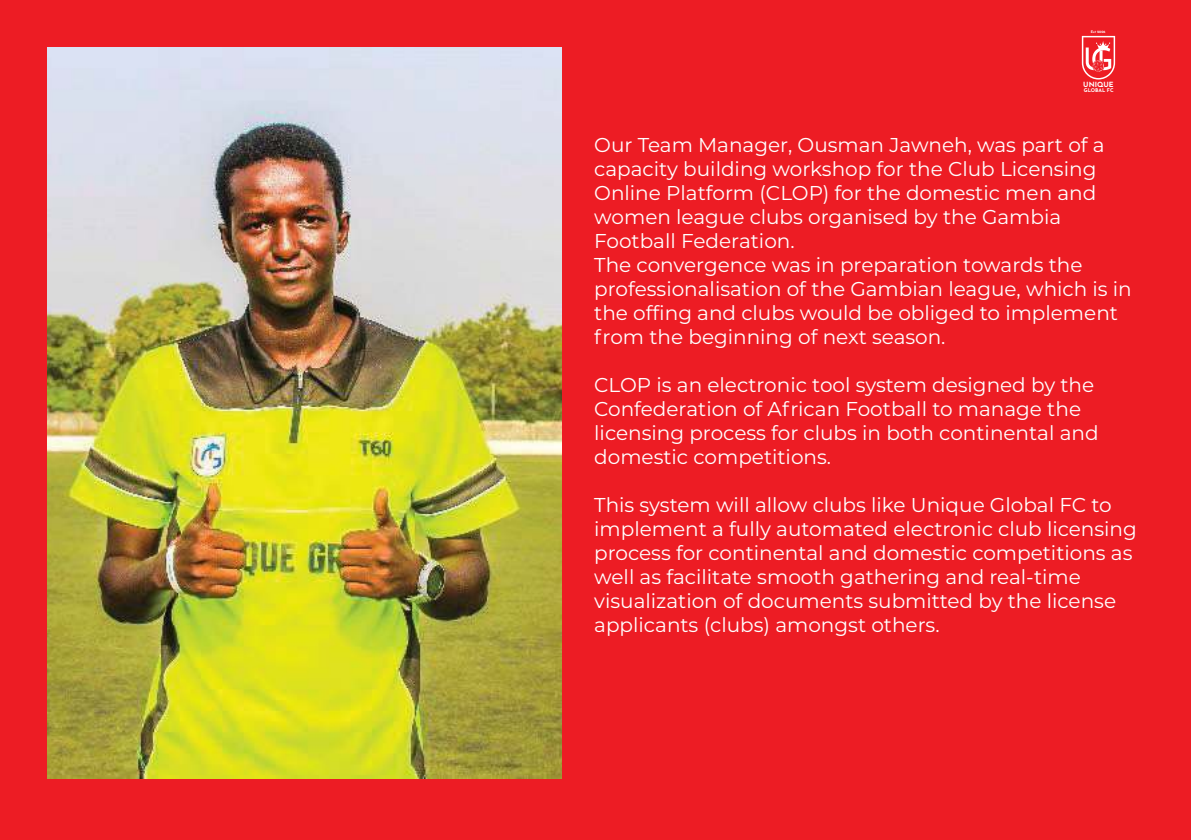
<style>
.page{position:relative;width:1191px;height:840px;background:#fff}
.page>*{position:absolute;margin:0;border:0;box-sizing:border-box;transform-origin:0 0}
.t1{font:20px/24px "Montserrat";color:#fff}
.t2{font:700 7.2px "Josefin Sans";color:#fff}
.t3{font:700 5.2px "Josefin Sans";color:#fff}
.t4{font:700 3.4px "Josefin Sans";color:#fff}
</style>
<div class="page">
<div style="left:0;top:0;width:1191px;height:839px;background:#ed1c24"></div>
<img style="left:47px;top:48px;width:514px;height:730px">
<svg style="left:1081px;top:36px;width:34px;height:43px"></svg>
<p class="t4" style="left:1091px;top:30px;width:16px">Est 2006</p>
<p class="t2" style="left:1083px;top:80px;width:32px">UNIQUE</p>
<p class="t3" style="left:1083px;top:87px;width:31px">GLOBAL FC</p>
<p class="t1" style="left:594px;top:132px;width:539px">Our Team Manager, Ousman Jawneh, was part of a capacity building workshop for the Club Licensing Online Platform (CLOP) for the domestic men and women league clubs organised by the Gambia Football Federation.<br>The convergence was in preparation towards the professionalisation of the Gambian league, which is in the offing and clubs would be obliged to implement from the beginning of next season.</p>
<p class="t1" style="left:594px;top:374px;width:506px">CLOP is an electronic tool system designed by the Confederation of African Football to manage the licensing process for clubs in both continental and domestic competitions.</p>
<p class="t1" style="left:594px;top:494px;width:544px">This system will allow clubs like Unique Global FC to implement a fully automated electronic club licensing process for continental and domestic competitions as well as facilitate smooth gathering and real-time visualization of documents submitted by the license applicants (clubs) amongst others.</p>
</div>
